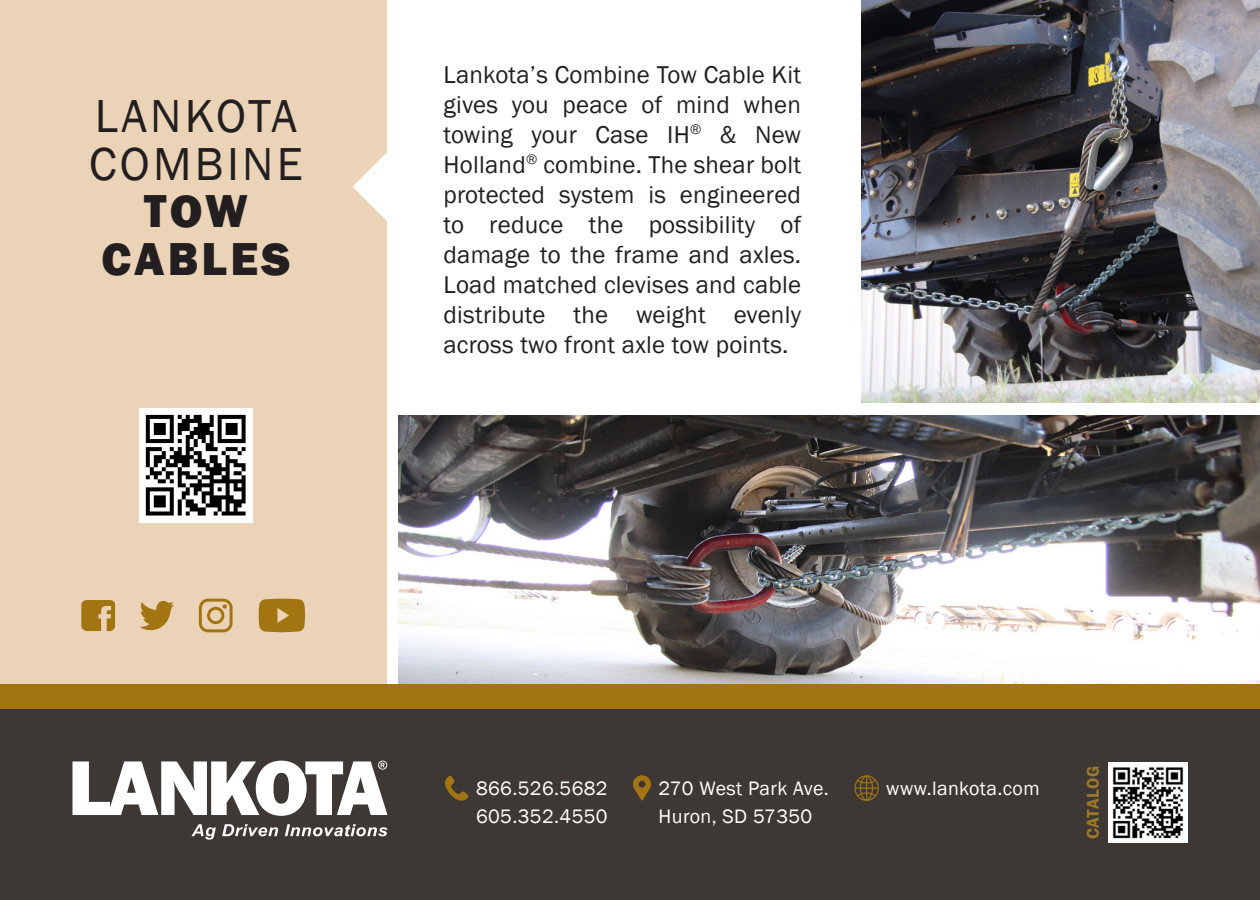
<style>
.page{position:relative;width:1260px;height:900px;background:#fff}
.page>*{position:absolute;margin:0;border:0;box-sizing:border-box;transform-origin:0 0}
.t1{font:47.5px/47.5px "Franklin Gothic";letter-spacing:.07em;color:#231f20;text-align:center}
.t2{font:800 47.5px "Franklin Gothic";letter-spacing:.07em;color:#231f20}
.t3{font:25px/30px "Franklin Gothic";letter-spacing:.01em;color:#231f20;text-align:justify}
.t4{font:20px "Franklin Gothic";letter-spacing:.02em;color:#fff}
.t5{font:600 17.5px "Franklin Gothic";letter-spacing:.02em;color:#9b782b}
.s1{font-weight:800}
</style>
<div class="page">
<img style="left:399px;top:415px;width:861px;height:269px">
<div style="left:0;top:0;width:386px;height:696px;background:#ead3b7"></div>
<div style="left:0;top:709px;width:1260px;height:191px;background:#3e3835"></div>
<div style="left:0;top:684px;width:1260px;height:25px;background:#a37512"></div>
<svg style="left:353px;top:153px;width:34px;height:68px"></svg>
<img style="left:861px;top:0;width:399px;height:402px">
<svg style="left:140px;top:600px;width:34px;height:31px"></svg>
<svg style="left:199px;top:599px;width:34px;height:33px"></svg>
<svg style="left:259px;top:599px;width:46px;height:33px;background:#a97e22"></svg>
<svg style="left:81px;top:600px;width:34px;height:31px"></svg>
<img style="left:1108px;top:763px;width:80px;height:79px">
<svg style="left:191px;top:824px;width:25px;height:16px"></svg>
<svg style="left:222px;top:824px;width:56px;height:12px"></svg>
<svg style="left:285px;top:824px;width:102px;height:12px"></svg>
<svg style="left:73px;top:761px;width:314px;height:55px"></svg>
<svg style="left:445px;top:775px;width:24px;height:26px"></svg>
<svg style="left:633px;top:775px;width:18px;height:26px"></svg>
<svg style="left:854px;top:775px;width:25px;height:26px"></svg>
<img style="left:139px;top:409px;width:114px;height:113px">
<p class="t1" style="left:95px;top:94px;width:204px">LANKOTA</p>
<p class="t1" style="left:89px;top:141px;width:215px">COMBINE<br><span class="s1">TOW</span></p>
<p class="t2" style="left:102px;top:228px;width:190px">CABLES</p>
<p class="t3" style="left:444px;top:60px;width:359px">Lankota’s Combine Tow Cable Kit gives you peace of mind when towing your Case IH<sup>®</sup> &amp; New Holland<sup>®</sup> combine. The shear bolt protected system is engineered to reduce the possibility of damage to the frame and axles.<br>Load matched clevises and cable distribute the weight evenly across two front axle tow points.</p>
<p class="t4" style="left:476px;top:776px;width:133px">866.526.5682</p>
<p class="t4" style="left:476px;top:804px;width:133px">605.352.4550</p>
<p class="t4" style="left:659px;top:776px;width:172px">270 West Park Ave.</p>
<p class="t4" style="left:659px;top:804px;width:155px">Huron, SD 57350</p>
<p class="t4" style="left:886px;top:776px;width:155px">www.lankota.com</p>
<p class="t5" style="left:1082px;top:839px;width:75px;rotate:-90deg">CATALOG</p>
</div>
